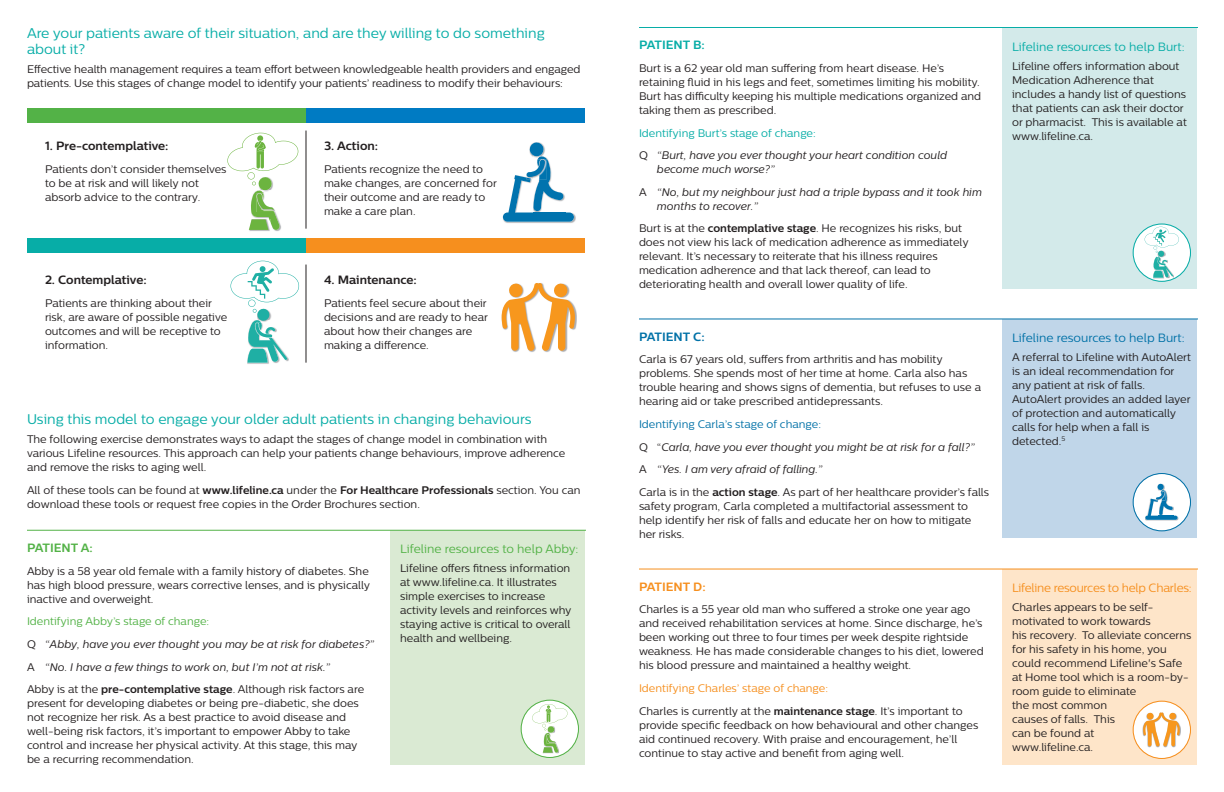
<style>
.page{position:relative;width:1224px;height:792px;background:#fff}
.page>*{position:absolute;margin:0;border:0;box-sizing:border-box;transform-origin:0 0}
.t1{font:14px/16.8px "Centrale Sans";color:#07ada7}
.t2{font:700 12px "Centrale Sans";color:#231f20}
.t3{font:12px "Centrale Sans";letter-spacing:-.02em;color:#f68f1e}
.t4{font:12px "Centrale Sans";color:#07ada7}
.t5{font:12px "Centrale Sans";color:#0071a7}
.t6{font:12px "Centrale Sans";color:#53b247}
.t7{font:700 12px "Centrale Sans";color:#53b247}
.t8{font:700 12px "Centrale Sans";color:#07ada7}
.t9{font:700 12px "Centrale Sans";color:#0071a7}
.t10{font:700 12px "Centrale Sans";color:#f68f1e}
.t11{font:11px/14px "Centrale Sans";color:#231f20}
.t12{font:italic 11px/22.6px "Centrale Sans";color:#231f20}
.s1{font-weight:700}
.s2{font-style:normal;color:#53b247}
.s3{font-style:normal}
.s4{font-weight:700;font-style:normal}
.s5{font-style:normal;color:#07ada7}
.s6{font-style:italic}
.s7{font-style:normal;color:#0071a7}
.s8{color:#f68f1e}
</style>
<div class="page">
<div style="left:304px;top:239px;width:281px;height:14px;background:#f68f1e"></div>
<div style="left:305px;top:108px;width:280px;height:15px;background:#007bc3"></div>
<div style="left:390px;top:531px;width:195px;height:234px;background:#daead3"></div>
<div style="left:27px;top:108px;width:279px;height:15px;background:#53b247"></div>
<div style="left:27px;top:239px;width:279px;height:14px;background:#07ada7"></div>
<svg style="left:227px;top:133px;width:71px;height:98px"></svg>
<img style="left:248px;top:363px;width:21px;height:1px">
<svg style="left:231px;top:261px;width:68px;height:102px"></svg>
<img style="left:505px;top:214px;width:71px;height:9px">
<svg style="left:503px;top:142px;width:71px;height:80px"></svg>
<img style="left:501px;top:307px;width:76px;height:45px">
<svg style="left:502px;top:283px;width:73px;height:68px"></svg>
<hr style="left:27px;top:530px;width:559px;height:1px;background:#53b247">
<hr style="left:305px;top:131px;width:1px;height:98px;background:#231f20">
<hr style="left:305px;top:265px;width:1px;height:98px;background:#231f20">
<div style="left:1002px;top:28px;width:195px;height:261px;background:#d3eaea"></div>
<hr style="left:639px;top:27px;width:559px;height:1px;background:#07ada7">
<div style="left:1002px;top:320px;width:195px;height:218px;background:#c0d6e9"></div>
<hr style="left:639px;top:318px;width:559px;height:1px;background:#0071a7">
<div style="left:1002px;top:570px;width:195px;height:195px;background:#fee5c9"></div>
<hr style="left:639px;top:569px;width:559px;height:1px;background:#f68f1e">
<svg style="left:521px;top:700px;width:58px;height:58px"></svg>
<svg style="left:1133px;top:701px;width:58px;height:58px"></svg>
<svg style="left:1133px;top:224px;width:58px;height:58px"></svg>
<svg style="left:1133px;top:473px;width:58px;height:58px"></svg>
<p class="t1" style="left:27px;top:25px;width:519px">Are your patients aware of their situation, and are they willing to do something about it?</p>
<p class="t11" style="left:27px;top:63px;width:555px">Effective health management requires a team effort between knowledgeable health providers and engaged patients. Use this stages of change model to identify your patients’ readiness to modify their behaviours:</p>
<p class="t2" style="left:45px;top:141px;width:125px">1. Pre-contemplative:</p>
<p class="t11" style="left:45px;top:163px;width:183px">Patients don’t consider themselves to be at risk and will likely not absorb advice to the contrary.</p>
<p class="t2" style="left:45px;top:275px;width:103px">2. Contemplative:</p>
<p class="t11" style="left:45px;top:297px;width:184px">Patients are thinking about their risk, are aware of possible negative outcomes and will be receptive to information.</p>
<p class="t2" style="left:324px;top:141px;width:56px">3. Action:</p>
<p class="t11" style="left:324px;top:163px;width:174px">Patients recognize the need to make changes, are concerned for their outcome and are ready to make a care plan.</p>
<p class="t2" style="left:324px;top:275px;width:94px">4. Maintenance:</p>
<p class="t11" style="left:324px;top:297px;width:165px">Patients feel secure about their decisions and are ready to hear about how their changes are making a difference.</p>
<p class="t1" style="left:27px;top:412px;width:506px">Using this model to engage your older adult patients in changing behaviours</p>
<p class="t11" style="left:27px;top:433px;width:540px">The following exercise demonstrates ways to adapt the stages of change model in combination with various Lifeline resources. This approach can help your patients change behaviours, improve adherence and remove the risks to aging well.</p>
<p class="t11" style="left:27px;top:484px;width:555px">All of these tools can be found at <span class="s1">www.lifeline.ca</span> under the <span class="s1">For Healthcare Professionals</span> section. You can download these tools or request free copies in the Order Brochures section.</p>
<p class="t7" style="left:27px;top:543px;width:67px">PATIENT A:</p>
<p class="t11" style="left:27px;top:565px;width:345px">Abby is a 58 year old female with a family history of diabetes. She has high blood pressure, wears corrective lenses, and is physically inactive and overweight.</p>
<p class="t12" style="left:27px;top:611px;width:349px"><span class="s2">Identifying Abby’s stage of change:<br></span><span class="s3">Q</span> “Abby, have you ever thought you may be at risk for diabetes?” <span class="s3">A</span> “No. I have a few things to work on, but I’m not at risk.”<br><span class="s3">Abby is at the</span> <span class="s4">pre-contemplative stage</span><span class="s3">. Although risk factors are</span></p>
<p class="t11" style="left:27px;top:697px;width:333px">present for developing diabetes or being pre-diabetic, she does not recognize her risk. As a best practice to avoid disease and well-being risk factors, it’s important to empower Abby to take control and increase her physical activity. At this stage, this may be a recurring recommendation.</p>
<p class="t6" style="left:400px;top:545px;width:180px">Lifeline resources to help Abby:</p>
<p class="t11" style="left:400px;top:562px;width:173px">Lifeline offers fitness information at www.lifeline.ca. It illustrates simple exercises to increase activity levels and reinforces why staying active is critical to overall health and wellbeing.</p>
<p class="t8" style="left:639px;top:40px;width:67px">PATIENT B:</p>
<p class="t11" style="left:639px;top:62px;width:344px">Burt is a 62 year old man suffering from heart disease. He’s retaining fluid in his legs and feet, sometimes limiting his mobility.<br>Burt has difficulty keeping his multiple medications organized and taking them as prescribed.</p>
<p class="t12" style="left:639px;top:122px;width:310px"><span class="s5">Identifying Burt’s stage of change:<br></span><span class="s3">Q</span> “Burt, have you ever thought your heart condition could</p>
<p class="t12" style="left:639px;top:159px;width:345px;text-indent:18px">become much worse?”<br><span class="s3">A</span> “No, but my neighbour just had a triple bypass and it took him</p>
<p class="t11" style="left:639px;top:195px;width:324px;line-height:22.6px;text-indent:18px"><span class="s6">months to recover.”<br></span>Burt is at the <span class="s1">contemplative stage</span>. He recognizes his risks, but</p>
<p class="t11" style="left:639px;top:236px;width:331px">does not view his lack of medication adherence as immediately relevant. It’s necessary to reiterate that his illness requires medication adherence and that lack thereof, can lead to deteriorating health and overall lower quality of life.</p>
<p class="t9" style="left:639px;top:332px;width:67px">PATIENT C:</p>
<p class="t11" style="left:639px;top:353px;width:344px">Carla is 67 years old, suffers from arthritis and has mobility problems. She spends most of her time at home. Carla also has trouble hearing and shows signs of dementia, but refuses to use a hearing aid or take prescribed antidepressants.</p>
<p class="t12" style="left:639px;top:414px;width:352px"><span class="s7">Identifying Carla’s stage of change:<br></span><span class="s3">Q “</span>Carla, have you ever thought you might be at risk for a fall?”<br><span class="s3">A</span> “Yes. I am very afraid of falling.”<br><span class="s3">Carla is in the</span> <span class="s4">action stage</span><span class="s3">. As part of her healthcare provider’s falls</span></p>
<p class="t11" style="left:639px;top:500px;width:334px">safety program, Carla completed a multifactorial assessment to help identify her risk of falls and educate her on how to mitigate her risks.</p>
<p class="t10" style="left:639px;top:582px;width:68px">PATIENT D:</p>
<p class="t11" style="left:639px;top:603px;width:346px">Charles is a 55 year old man who suffered a stroke one year ago and received rehabilitation services at home. Since discharge, he’s been working out three to four times per week despite rightside weakness. He has made considerable changes to his diet, lowered his blood pressure and maintained a healthy weight.</p>
<p class="t11" style="left:639px;top:678px;width:325px;line-height:22.6px"><span class="s8">Identifying Charles’ stage of change:<br></span>Charles is currently at the <span class="s1">maintenance stage</span>. It’s important to</p>
<p class="t11" style="left:639px;top:719px;width:341px">provide specific feedback on how behavioural and other changes aid continued recovery. With praise and encouragement, he’ll continue to stay active and benefit from aging well.</p>
<p class="t4" style="left:1012px;top:42px;width:174px">Lifeline resources to help Burt:</p>
<p class="t11" style="left:1012px;top:60px;width:176px">Lifeline offers information about<br>Medication Adherence that includes a handy list of questions that patients can ask their doctor or pharmacist. This is available at www.lifeline.ca.</p>
<p class="t5" style="left:1012px;top:333px;width:174px">Lifeline resources to help Burt:</p>
<p class="t11" style="left:1012px;top:351px;width:180px">A referral to Lifeline with AutoAlert is an ideal recommendation for any patient at risk of falls.<br>AutoAlert provides an added layer of protection and automatically calls for help when a fall is detected.<sup>5</sup></p>
<p class="t3" style="left:1012px;top:583px;width:181px">Lifeline resources to help Charles:</p>
<p class="t11" style="left:1012px;top:601px;width:181px">Charles appears to be self&shy;motivated to work towards<br>his recovery. To alleviate concerns for his safety in his home, you could recommend Lifeline's Safe at Home tool which is a room-by&shy;room guide to eliminate<br>the most common<br>causes of falls. This<br>can be found at<br>www.lifeline.ca.</p>
</div>
